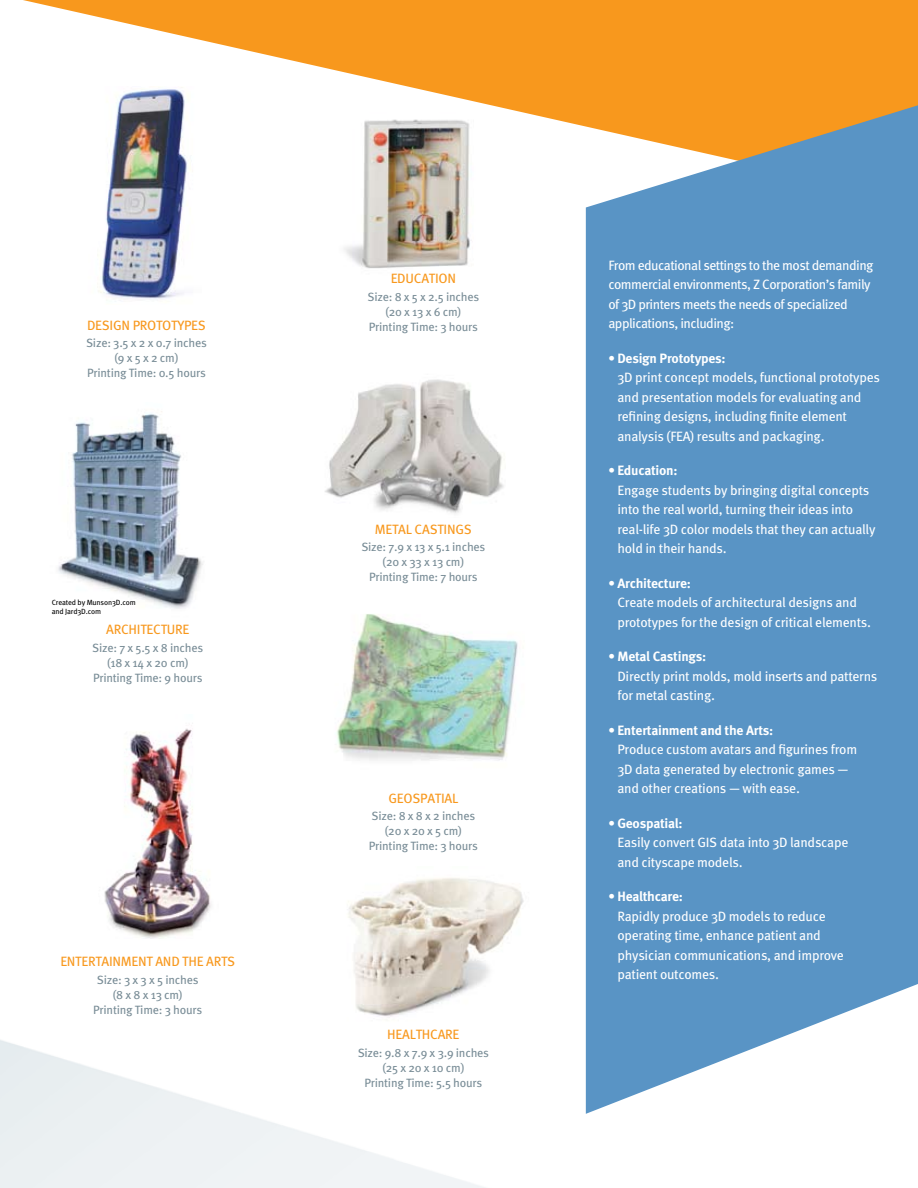
<style>
.page{position:relative;width:918px;height:1188px;background:#fff}
.page>*{position:absolute;margin:0;border:0;box-sizing:border-box;transform-origin:0 0}
.t1{font:13.5px/19.5px "Meta OT";letter-spacing:-.02em;color:#fff}
.t2{font:13.5px/19.5px "Meta OT";letter-spacing:-.04em;color:#fff}
.t3{font:700 13.5px "Meta OT";letter-spacing:-.02em;color:#fff}
.t4{font:13.5px "Meta OT";letter-spacing:-.02em;color:#f8981d}
.t5{font:12px/15px "Meta OT";letter-spacing:-.02em;color:#788c96;text-align:center}
.t6{font:7.5px/9px "Meta OT";letter-spacing:-.02em;color:#000}
</style>
<div class="page">
<svg style="left:23px;top:0;width:895px;height:127px;fill:#f8981d"></svg>
<img style="left:58px;top:411px;width:145px;height:198px">
<img style="left:99px;top:714px;width:114px;height:225px">
<img style="left:325px;top:379px;width:179px;height:135px">
<img style="left:338px;top:113px;width:162px;height:156px">
<img style="left:72px;top:86px;width:144px;height:213px">
<img style="left:334px;top:614px;width:190px;height:154px">
<img style="left:346px;top:866px;width:183px;height:156px">
<svg style="left:586px;top:105px;width:332px;height:1009px;background:#6b9cc3"></svg>
<p class="t4" style="left:87px;top:317px;width:120px">Design prototypes</p>
<p class="t5" style="left:86px;top:336px;width:122px">Size: 3.5 x 2 x 0.7 inches (9 x 5 x 2 cm)<br>Printing Time: 0.5 hours</p>
<p class="t6" style="left:52px;top:597px;width:85px">Created by Munson3D.com and Jard3D.com</p>
<p class="t4" style="left:106px;top:621px;width:83px">architecturE</p>
<p class="t5" style="left:92px;top:640px;width:112px">Size: 7 x 5.5 x 8 inches (18 x 14 x 20 cm)<br>Printing Time: 9 hours</p>
<p class="t4" style="left:60px;top:953px;width:176px">entertainment and the arts</p>
<p class="t5" style="left:93px;top:972px;width:111px">Size: 3 x 3 x 5 inches (8 x 8 x 13 cm)<br>Printing Time: 3 hours</p>
<p class="t4" style="left:391px;top:270px;width:67px">education</p>
<p class="t5" style="left:368px;top:289px;width:113px">Size: 8 x 5 x 2.5 inches (20 x 13 x 6 cm)<br>Printing Time: 3 hours</p>
<p class="t4" style="left:375px;top:521px;width:98px">metal castings</p>
<p class="t5" style="left:361px;top:540px;width:126px">Size: 7.9 x 13 x 5.1 inches (20 x 33 x 13 cm)<br>Printing Time: 7 hours</p>
<p class="t4" style="left:388px;top:789px;width:71px">GEospatial</p>
<p class="t5" style="left:369px;top:808px;width:111px">Size: 8 x 8 x 2 inches (20 x 20 x 5 cm)<br>Printing Time: 3 hours</p>
<p class="t4" style="left:387px;top:1026px;width:74px">healthcare</p>
<p class="t5" style="left:358px;top:1045px;width:133px">Size: 9.8 x 7.9 x 3.9 inches (25 x 20 x 10 cm)<br>Printing Time: 5.5 hours</p>
<p class="t2" style="left:608px;top:255px;width:267px">From educational settings to the most demanding commercial environments, Z Corporation’s family of 3D printers meets the needs of specialized applications, including:</p>
<p class="t3" style="left:608px;top:349px;width:119px">• Design Prototypes:</p>
<p class="t1" style="left:617px;top:368px;width:264px">3D print concept models, functional prototypes and presentation models for evaluating and refining designs, including finite element analysis (FEA) results and packaging.</p>
<p class="t3" style="left:608px;top:462px;width:71px">• Education:</p>
<p class="t1" style="left:617px;top:480px;width:260px">Engage students by bringing digital concepts into the real world, turning their ideas into real-life 3D color models that they can actually hold in their hands.</p>
<p class="t3" style="left:608px;top:575px;width:84px">• Architecture:</p>
<p class="t1" style="left:617px;top:593px;width:255px">Create models of architectural designs and prototypes for the design of critical elements.</p>
<p class="t3" style="left:608px;top:648px;width:99px">• Metal Castings:</p>
<p class="t1" style="left:617px;top:666px;width:262px">Directly print molds, mold inserts and patterns for metal casting.</p>
<p class="t3" style="left:608px;top:722px;width:166px">• Entertainment and the Arts:</p>
<p class="t1" style="left:617px;top:740px;width:241px">Produce custom avatars and figurines from<br>3D data generated by electronic games — and other creations — with ease.</p>
<p class="t3" style="left:608px;top:815px;width:76px">• Geospatial:</p>
<p class="t1" style="left:617px;top:833px;width:232px">Easily convert GIS data into 3D landscape and cityscape models.</p>
<p class="t3" style="left:608px;top:888px;width:76px">• Healthcare:</p>
<p class="t1" style="left:617px;top:907px;width:228px">Rapidly produce 3D models to reduce operating time, enhance patient and physician communications, and improve patient outcomes.</p>
</div>
